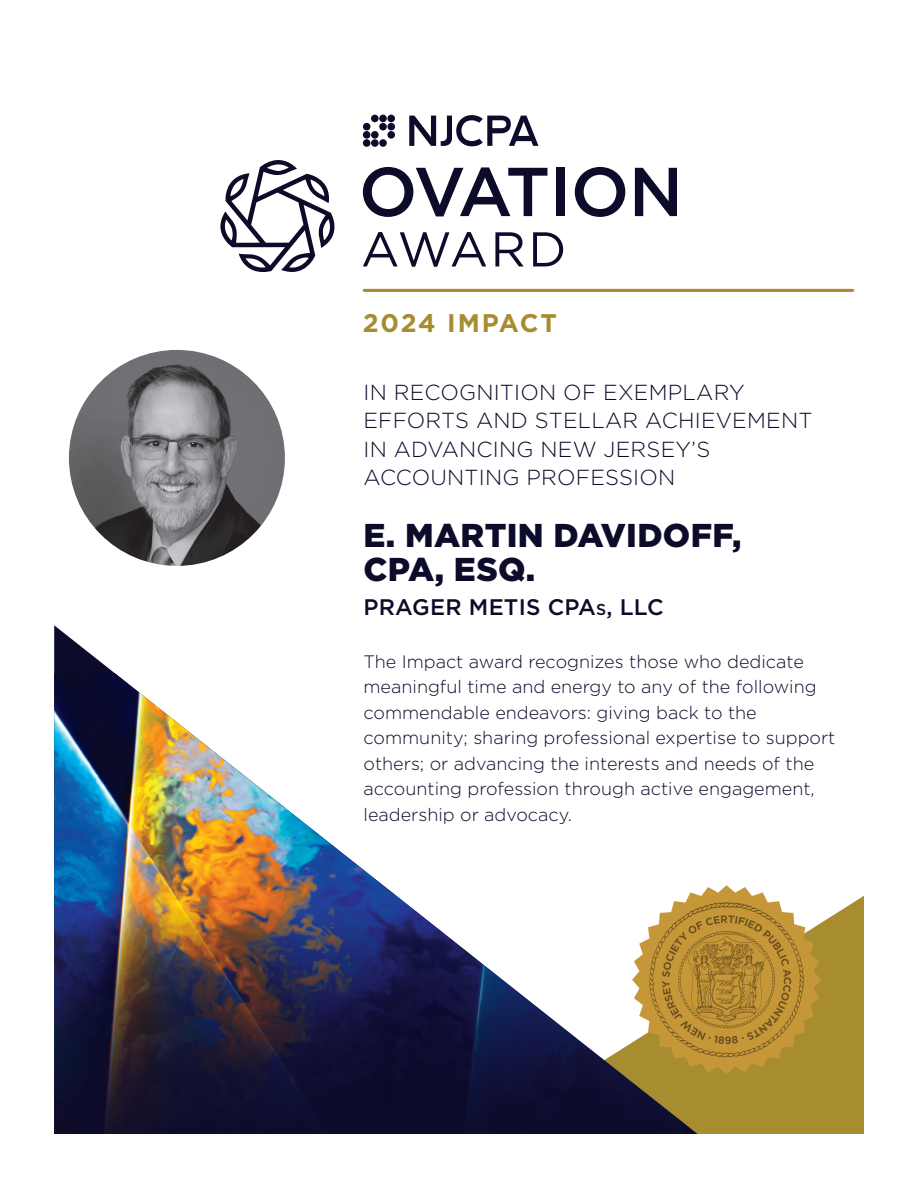
<style>
.page{position:relative;width:918px;height:1188px;background:#fff}
.page>*{position:absolute;margin:0;border:0;box-sizing:border-box;transform-origin:0 0}
.t1{font:900 33px/34.5px "Gotham";letter-spacing:.01em;color:#0d0b2a}
.t2{font:700 25.5px "Gotham";letter-spacing:.07em;color:#a78d30}
.AWARD_RECIPIENT{font:500 22.5px "Gotham";letter-spacing:.01em;color:#0d0b2a}
.t3{font:300 21.75px/28.5px "Gotham";letter-spacing:.01em;color:#0d0b2a}
.QUOTES{font:300 18px/25.5px "Gotham";color:#0d0b2a}
.s1{font-size:15.75px}
</style>
<div class="page">
<div style="left:698px;top:896px;width:166px;height:238px;background:#a78d30"></div>
<svg style="left:54px;top:625px;width:644px;height:509px"></svg>
<img style="left:54px;top:673px;width:629px;height:461px">
<img style="left:69px;top:350px;width:216px;height:216px;border-radius:108px">
<div style="left:387px;top:115px;width:8px;height:7px;background:#0d0b2a;border-radius:50%"></div>
<div style="left:379px;top:115px;width:8px;height:7px;background:#0d0b2a;border-radius:50%"></div>
<div style="left:371px;top:115px;width:8px;height:7px;background:#0d0b2a;border-radius:50%"></div>
<hr style="left:363px;top:289px;width:491px;height:3px;background:#a78d30;border-radius:2px">
<div style="left:387px;top:123px;width:8px;height:7px;background:#0d0b2a;border-radius:50%"></div>
<div style="left:379px;top:123px;width:8px;height:7px;background:#0d0b2a;border-radius:50%"></div>
<div style="left:363px;top:123px;width:7px;height:7px;background:#0d0b2a;border-radius:50%"></div>
<svg style="left:635px;top:168px;width:42px;height:48px"></svg>
<div style="left:387px;top:131px;width:8px;height:8px;background:#0d0b2a;border-radius:50%"></div>
<div style="left:371px;top:131px;width:8px;height:8px;background:#0d0b2a;border-radius:50%"></div>
<div style="left:363px;top:131px;width:7px;height:8px;background:#0d0b2a;border-radius:50%"></div>
<div style="left:379px;top:139px;width:8px;height:8px;background:#0d0b2a;border-radius:50%"></div>
<div style="left:371px;top:139px;width:8px;height:8px;background:#0d0b2a;border-radius:50%"></div>
<div style="left:363px;top:139px;width:7px;height:8px;background:#0d0b2a;border-radius:50%"></div>
<svg style="left:409px;top:115px;width:130px;height:31px"></svg>
<svg style="left:363px;top:167px;width:184px;height:50px"></svg>
<div style="left:556px;top:168px;width:9px;height:48px;background:#0d0b2a"></div>
<svg style="left:575px;top:167px;width:50px;height:50px"></svg>
<svg style="left:363px;top:232px;width:123px;height:35px"></svg>
<svg style="left:495px;top:232px;width:29px;height:34px"></svg>
<svg style="left:533px;top:232px;width:30px;height:34px"></svg>
<svg style="left:220px;top:160px;width:115px;height:112px"></svg>
<svg style="left:632px;top:885px;width:189px;height:189px"></svg>
<h2 class="t2" style="left:363px;top:306px;width:196px">2024 IMPACT</h2>
<p class="t3" style="left:364px;top:377px;width:450px">IN RECOGNITION OF EXEMPLARY<br>EFFORTS AND STELLAR ACHIEVEMENT<br>IN ADVANCING NEW JERSEY’S<br>ACCOUNTING PROFESSION</p>
<p class="t1" style="left:364px;top:518px;width:379px">E. MARTIN DAVIDOFF,<br>CPA, ESQ.</p>
<p class="AWARD_RECIPIENT" style="left:364px;top:592px;width:302px">PRAGER METIS CPA<span class="s1">s</span>, LLC</p>
<p class="QUOTES" style="left:364px;top:648px;width:473px">The Impact award recognizes those who dedicate meaningful time and energy to any of the following commendable endeavors: giving back to the community; sharing professional expertise to support others; or advancing the interests and needs of the accounting profession through active engagement, leadership or advocacy.</p>
</div>
